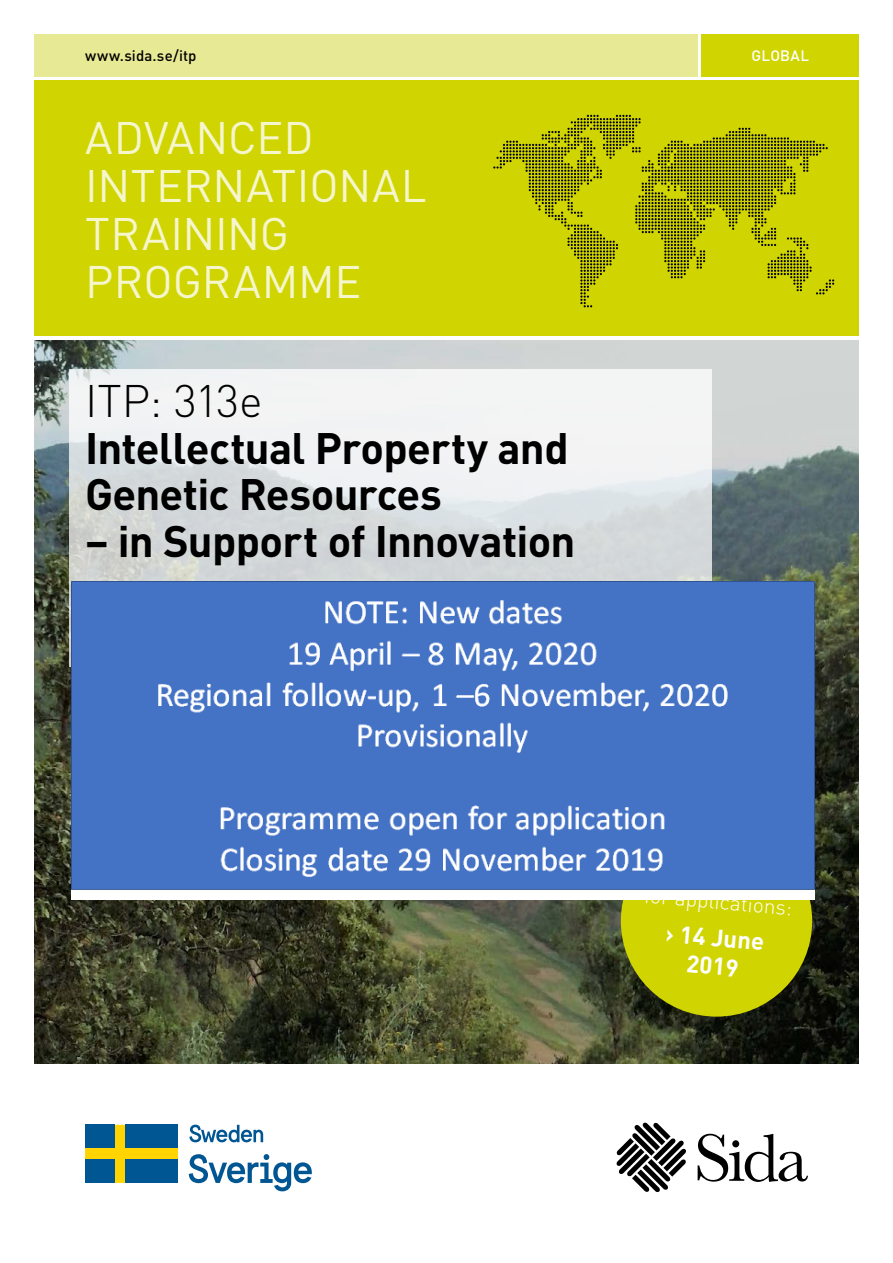
<style>
.page{position:relative;width:893px;height:1263px;background:#fff}
.page>*{position:absolute;margin:0;border:0;box-sizing:border-box;transform-origin:0 0}
.t1{font:45px/48px "DIN Pro";color:#f5f6cc}
.t2{font:300 45px "DIN Pro";color:#000}
.Omslag__rubrik_1{font:700 43.5px/46.5px "DIN Pro";letter-spacing:-.015em;color:#000}
.t3{font:700 24px/28.5px "DIN Pro";color:#fff;text-align:center}
.t4{font:300 21px "DIN Pro";color:#fff}
.t5{font:500 15px "DIN Pro";letter-spacing:.01em;color:#000}
.t6{font:500 15px "DIN Pro";letter-spacing:.02em;color:#fff}
</style>
<div class="page">
<div style="left:34px;top:34px;width:663px;height:43px;background:#e8e995"></div>
<div style="left:702px;top:34px;width:157px;height:43px;background:#d0d400"></div>
<div style="left:34px;top:81px;width:825px;height:255px;background:#d0d400"></div>
<svg style="left:617px;top:1123px;width:69px;height:69px"></svg>
<svg style="left:698px;top:1134px;width:110px;height:48px"></svg>
<svg style="left:493px;top:115px;width:341px;height:192px"></svg>
<img style="left:34px;top:340px;width:825px;height:723px">
<svg style="left:70px;top:369px;width:642px;height:297px;fill:#eef1f3"></svg>
<div style="left:621px;top:825px;width:191px;height:192px;background:#d0d400;border-radius:50%"></div>
<svg style="left:189px;top:1125px;width:74px;height:17px"></svg>
<svg style="left:189px;top:1154px;width:123px;height:37px"></svg>
<svg style="left:85px;top:1125px;width:93px;height:58px;background:#e4c610"></svg>
<div style="left:85px;top:1125px;width:29px;height:23px;background:#005593"></div>
<div style="left:126px;top:1125px;width:52px;height:23px;background:#005593"></div>
<div style="left:85px;top:1160px;width:29px;height:23px;background:#005593"></div>
<div style="left:126px;top:1160px;width:52px;height:23px;background:#005593"></div>
<img style="left:72px;top:581px;width:743px;height:318px">
<p class="t5" style="left:85px;top:45px;width:113px">www.sida.se/itp</p>
<p class="t6" style="left:751px;top:45px;width:59px">GLOBAL</p>
<p class="t1" style="left:85px;top:111px;width:343px">ADVANCED<br>INTERNATIONAL<br>TRAINING<br>PROGRAMME</p>
<p class="t2" style="left:85px;top:370px;width:179px">ITP: 313e</p>
<p class="Omslag__rubrik_1" style="left:85px;top:423px;width:485px">Intellectual Property and<br>Genetic Resources</p>
<p class="Omslag__rubrik_1" style="left:85px;top:516px;width:492px">– in Support of Innovation</p>
<p class="t4" style="left:646px;top:881px;width:150px;rotate:5deg">for applications:</p>
<p class="t3" style="left:667px;top:918px;width:100px;rotate:5deg">› 14 June<br>2019</p>
</div>
